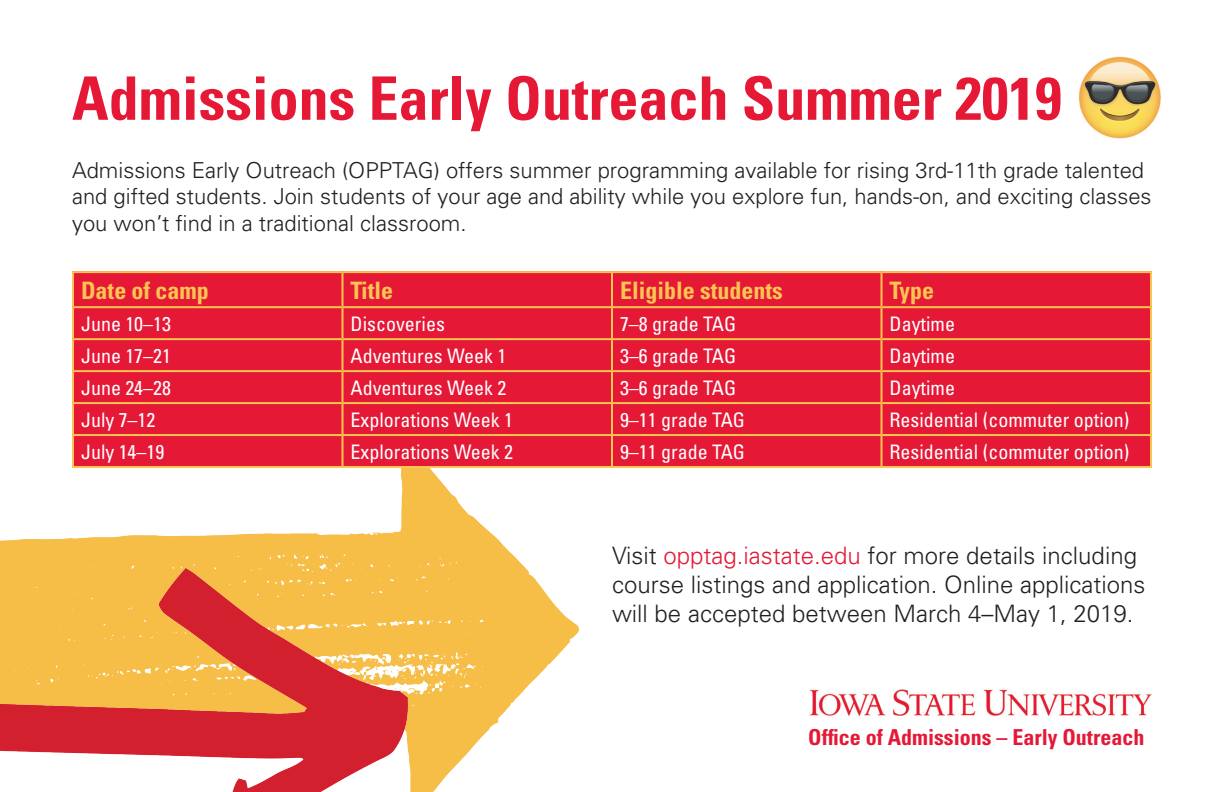
<style>
.page{position:relative;width:1224px;height:792px;background:#fff}
.page>*{position:absolute;margin:0;border:0;box-sizing:border-box;transform-origin:0 0}
.t1{font:700 condensed 60px "Univers";color:#e51836}
.t2{font:300 24px/28.8px "Univers";color:#231f20}
.t3{font:700 condensed 24px "Univers";color:#fec552}
.t4{font:300 22px/26.4px "Univers";color:#231f20}
.t5{font:700 condensed 22px "Univers";color:#e51836}
.t6{font:condensed 20px "Univers";color:#fff}
.s1{color:#e51836}
</style>
<div class="page">
<img style="left:0;top:468px;width:578px;height:324px">
<div style="left:72px;top:271px;width:1080px;height:196px;background:#e51836"></div>
<hr style="left:882px;top:271px;width:270px;height:2px;background:#fec552">
<hr style="left:1150px;top:273px;width:2px;height:33px;background:#fec552">
<hr style="left:1150px;top:436px;width:2px;height:30px;background:#fec552">
<hr style="left:882px;top:466px;width:270px;height:2px;background:#fec552">
<hr style="left:612px;top:271px;width:270px;height:2px;background:#fec552">
<hr style="left:880px;top:273px;width:2px;height:33px;background:#fec552">
<hr style="left:880px;top:308px;width:2px;height:30px;background:#fec552">
<hr style="left:880px;top:340px;width:2px;height:30px;background:#fec552">
<hr style="left:880px;top:372px;width:2px;height:30px;background:#fec552">
<hr style="left:880px;top:404px;width:2px;height:30px;background:#fec552">
<hr style="left:880px;top:436px;width:2px;height:30px;background:#fec552">
<hr style="left:612px;top:466px;width:270px;height:2px;background:#fec552">
<hr style="left:342px;top:271px;width:270px;height:2px;background:#fec552">
<hr style="left:611px;top:273px;width:2px;height:33px;background:#fec552">
<hr style="left:611px;top:308px;width:2px;height:30px;background:#fec552">
<hr style="left:611px;top:340px;width:2px;height:30px;background:#fec552">
<hr style="left:611px;top:372px;width:2px;height:30px;background:#fec552">
<hr style="left:611px;top:404px;width:2px;height:30px;background:#fec552">
<hr style="left:611px;top:436px;width:2px;height:30px;background:#fec552">
<hr style="left:342px;top:466px;width:270px;height:2px;background:#fec552">
<hr style="left:72px;top:271px;width:270px;height:2px;background:#fec552">
<hr style="left:72px;top:273px;width:2px;height:33px;background:#fec552">
<hr style="left:342px;top:273px;width:2px;height:33px;background:#fec552">
<hr style="left:342px;top:308px;width:2px;height:30px;background:#fec552">
<hr style="left:342px;top:340px;width:2px;height:30px;background:#fec552">
<hr style="left:342px;top:372px;width:2px;height:30px;background:#fec552">
<hr style="left:342px;top:404px;width:2px;height:30px;background:#fec552">
<hr style="left:72px;top:436px;width:2px;height:30px;background:#fec552">
<hr style="left:342px;top:436px;width:2px;height:30px;background:#fec552">
<hr style="left:72px;top:466px;width:270px;height:2px;background:#fec552">
<hr style="left:72px;top:306px;width:270px;height:2px;background:#fec552">
<hr style="left:72px;top:308px;width:2px;height:30px;background:#fec552">
<hr style="left:342px;top:306px;width:270px;height:2px;background:#fec552">
<hr style="left:612px;top:306px;width:270px;height:2px;background:#fec552">
<hr style="left:882px;top:306px;width:270px;height:2px;background:#fec552">
<hr style="left:1150px;top:308px;width:2px;height:30px;background:#fec552">
<hr style="left:72px;top:338px;width:270px;height:2px;background:#fec552">
<hr style="left:72px;top:340px;width:2px;height:30px;background:#fec552">
<hr style="left:342px;top:338px;width:270px;height:2px;background:#fec552">
<hr style="left:612px;top:338px;width:270px;height:2px;background:#fec552">
<hr style="left:882px;top:338px;width:270px;height:2px;background:#fec552">
<hr style="left:1150px;top:340px;width:2px;height:30px;background:#fec552">
<hr style="left:72px;top:370px;width:270px;height:2px;background:#fec552">
<hr style="left:72px;top:372px;width:2px;height:30px;background:#fec552">
<hr style="left:342px;top:370px;width:270px;height:2px;background:#fec552">
<hr style="left:612px;top:370px;width:270px;height:2px;background:#fec552">
<hr style="left:882px;top:370px;width:270px;height:2px;background:#fec552">
<hr style="left:1150px;top:372px;width:2px;height:30px;background:#fec552">
<hr style="left:72px;top:402px;width:270px;height:2px;background:#fec552">
<hr style="left:72px;top:404px;width:2px;height:30px;background:#fec552">
<hr style="left:342px;top:402px;width:270px;height:2px;background:#fec552">
<hr style="left:612px;top:402px;width:270px;height:2px;background:#fec552">
<hr style="left:882px;top:402px;width:270px;height:2px;background:#fec552">
<hr style="left:1150px;top:404px;width:2px;height:30px;background:#fec552">
<hr style="left:72px;top:434px;width:270px;height:2px;background:#fec552">
<hr style="left:342px;top:434px;width:270px;height:2px;background:#fec552">
<hr style="left:612px;top:434px;width:270px;height:2px;background:#fec552">
<hr style="left:882px;top:434px;width:270px;height:2px;background:#fec552">
<img style="left:1078px;top:56px;width:83px;height:83px">
<img style="left:0;top:569px;width:408px;height:223px">
<img style="left:810px;top:689px;width:342px;height:27px">
<p class="t1" style="left:72px;top:62px;width:991px">Admissions Early Outreach Summer 2019</p>
<p class="t4" style="left:72px;top:157px;width:1081px">Admissions Early Outreach (OPPTAG) offers summer programming available for rising 3rd-11th grade talented and gifted students. Join students of your age and ability while you explore fun, hands-on, and exciting classes you won’t find in a traditional classroom.</p>
<p class="t3" style="left:81px;top:276px;width:129px">Date of camp</p>
<p class="t3" style="left:350px;top:276px;width:44px">Title</p>
<p class="t3" style="left:620px;top:276px;width:164px">Eligible students</p>
<p class="t3" style="left:890px;top:276px;width:46px">Type</p>
<p class="t6" style="left:81px;top:311px;width:91px">June 10–13</p>
<p class="t6" style="left:350px;top:311px;width:96px">Discoveries</p>
<p class="t6" style="left:620px;top:311px;width:118px">7–8 grade TAG</p>
<p class="t6" style="left:890px;top:311px;width:67px">Daytime</p>
<p class="t6" style="left:81px;top:343px;width:91px">June 17–21</p>
<p class="t6" style="left:350px;top:343px;width:158px">Adventures Week 1</p>
<p class="t6" style="left:620px;top:343px;width:118px">3–6 grade TAG</p>
<p class="t6" style="left:890px;top:343px;width:67px">Daytime</p>
<p class="t6" style="left:81px;top:375px;width:91px">June 24–28</p>
<p class="t6" style="left:350px;top:375px;width:158px">Adventures Week 2</p>
<p class="t6" style="left:620px;top:375px;width:118px">3–6 grade TAG</p>
<p class="t6" style="left:890px;top:375px;width:67px">Daytime</p>
<p class="t6" style="left:81px;top:407px;width:76px">July 7–12</p>
<p class="t6" style="left:350px;top:407px;width:164px">Explorations Week 1</p>
<p class="t6" style="left:620px;top:407px;width:127px">9–11 grade TAG</p>
<p class="t6" style="left:890px;top:407px;width:241px">Residential (commuter option)</p>
<p class="t6" style="left:81px;top:439px;width:85px">July 14–19</p>
<p class="t6" style="left:350px;top:439px;width:164px">Explorations Week 2</p>
<p class="t6" style="left:620px;top:439px;width:127px">9–11 grade TAG</p>
<p class="t6" style="left:890px;top:439px;width:241px">Residential (commuter option)</p>
<p class="t2" style="left:612px;top:541px;width:535px">Visit <span class="s1">opptag.iastate.edu</span> for more details including course listings and application. Online applications will be accepted between March 4–May 1, 2019.</p>
<p class="t5" style="left:808px;top:724px;width:338px">Office of Admissions – Early Outreach</p>
</div>
